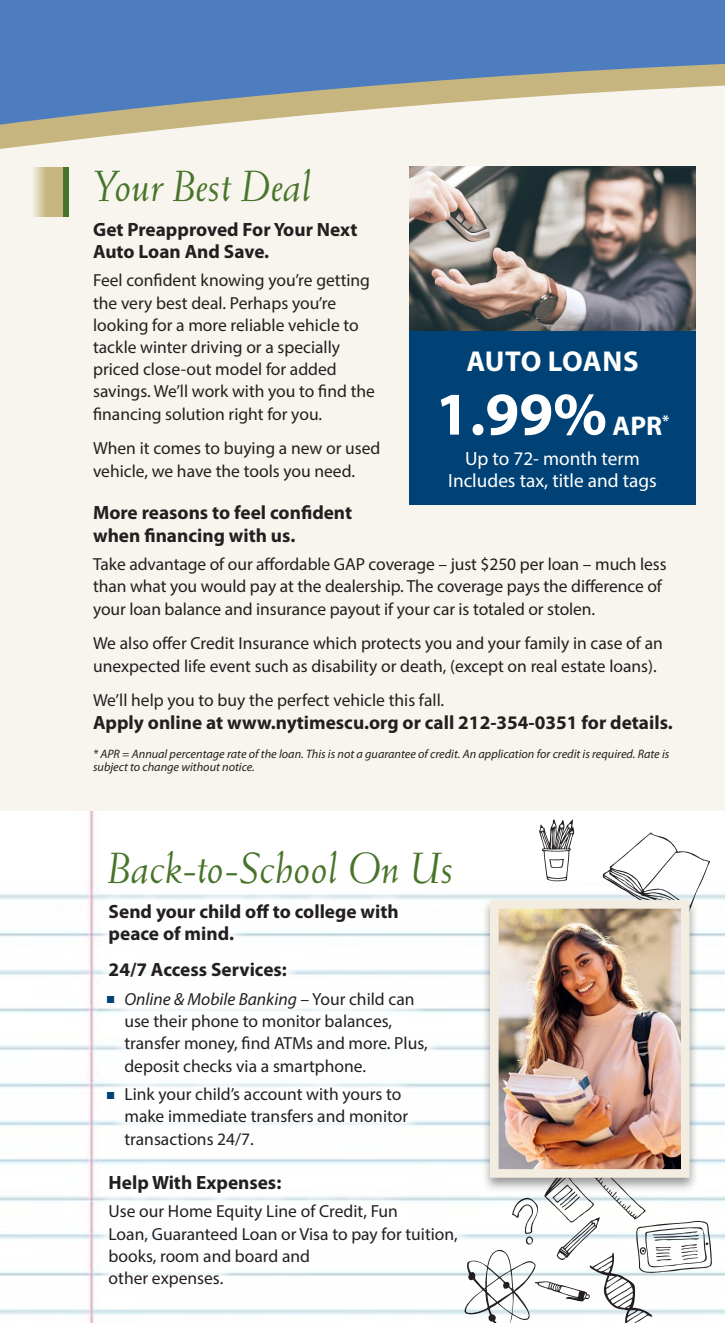
<style>
.page{position:relative;width:725px;height:1323px;background:#fff}
.page>*{position:absolute;margin:0;border:0;box-sizing:border-box;transform-origin:0 0}
.t1{font:700 61.07px "Myriad Pro";color:#fff}
.t2{font:italic 43.75px "Weiss";color:#48742a}
.t3{font:700 28.88px "Myriad Pro";letter-spacing:.005em;color:#fff}
.t4{font:700 27.12px "Myriad Pro";color:#fff}
.t5{font:700 19.25px/22.2px "Myriad Pro";color:#231f20}
.t6{font:19.25px/22.8px "Myriad Pro";color:#fff;text-align:center}
.t7{font:17.5px/22.2px "Myriad Pro";color:#231f20}
.t8{font:italic 12.25px/13.5px "Myriad Pro";color:#231f20}
.t9{font:10.15px "Zapf Dingbats ITC";color:#004275}
.s1{font-style:italic}
</style>
<div class="page">
<img style="left:0;top:811px;width:724px;height:512px">
<div style="left:0;top:71px;width:724px;height:740px;background:#f8f5ee"></div>
<svg style="left:0;top:0;width:724px;height:179px;fill:#4d7dbf"></svg>
<div style="left:410px;top:330px;width:286px;height:174px;background:#004275"></div>
<svg style="left:32px;top:167px;width:31px;height:50px;background:#d1c398"></svg>
<div style="left:63px;top:167px;width:6px;height:50px;background:#48742a"></div>
<img style="left:410px;top:167px;width:285px;height:164px">
<div style="left:94px;top:836px;width:378px;height:466px;background:#fff"></div>
<svg style="left:464px;top:1160px;width:247px;height:163px"></svg>
<svg style="left:602px;top:832px;width:108px;height:84px"></svg>
<svg style="left:539px;top:819px;width:35px;height:63px"></svg>
<div style="left:481px;top:898px;width:217px;height:295px;background:#231f20;opacity:.45"></div>
<img style="left:500px;top:910px;width:179px;height:258px">
<div style="left:490px;top:900px;width:199px;height:278px;border:9px solid #f2ede0"></div>
<p class="t2" style="left:93px;top:160px;width:220px">Your Best Deal</p>
<p class="t5" style="left:93px;top:218px;width:266px">Get Preapproved For Your Next<br>Auto Loan And Save.</p>
<p class="t7" style="left:93px;top:269px;width:283px">Feel confident knowing you’re getting the very best deal. Perhaps you’re looking for a more reliable vehicle to tackle winter driving or a specially priced close-out model for added savings. We’ll work with you to find the financing solution right for you.</p>
<p class="t7" style="left:93px;top:437px;width:289px">When it comes to buying a new or used vehicle, we have the tools you need.</p>
<p class="t5" style="left:93px;top:502px;width:260px">More reasons to feel confident when financing with us.</p>
<p class="t7" style="left:93px;top:553px;width:575px">Take advantage of our affordable GAP coverage – just $250 per loan – much less than what you would pay at the dealership. The coverage pays the difference of your loan balance and insurance payout if your car is totaled or stolen.</p>
<p class="t7" style="left:93px;top:632px;width:571px">We also offer Credit Insurance which protects you and your family in case of an unexpected life event such as disability or death, (except on real estate loans).</p>
<p class="t7" style="left:93px;top:689px;width:352px">We’ll help you to buy the perfect vehicle this fall.</p>
<p class="t5" style="left:93px;top:711px;width:581px">Apply online at www.nytimescu.org or call 212-354-0351 for details.</p>
<p class="t8" style="left:93px;top:747px;width:577px">* APR = Annual percentage rate of the loan. This is not a guarantee of credit. An application for credit is required. Rate is subject to change without notice.</p>
<p class="t3" style="left:466px;top:345px;width:174px">AUTO LOANS</p>
<p class="t1" style="left:435px;top:380px;width:173px">1.99%</p>
<p class="t4" style="left:612px;top:410px;width:58px">APR<sup>*</sup></p>
<p class="t6" style="left:448px;top:447px;width:210px">Up to 72- month term<br>Includes tax, title and tags</p>
<p class="t2" style="left:109px;top:843px;width:347px">Back-to-School On Us</p>
<p class="t5" style="left:109px;top:901px;width:291px">Send your child off to college with peace of mind.</p>
<p class="t5" style="left:109px;top:959px;width:180px">24/7 Access Services:</p>
<p class="t7" style="left:124px;top:988px;width:305px;text-indent:-16px"><span class="s1">• Online &amp; Mobile Banking</span> – Your child can use their phone to monitor balances, transfer money, find ATMs and more. Plus, deposit checks via a smartphone.</p>
<p class="t7" style="left:124px;top:1083px;width:285px;text-indent:-16px">• Link your child’s account with yours to make immediate transfers and monitor transactions 24/7.</p>
<p class="t5" style="left:109px;top:1172px;width:174px">Help With Expenses:</p>
<p class="t7" style="left:109px;top:1200px;width:351px">Use our Home Equity Line of Credit, Fun<br>Loan, Guaranteed Loan or Visa to pay for tuition, books, room and board and<br>other expenses.</p>
<p class="t9" style="left:107px;top:995px;width:9px">■</p>
<p class="t9" style="left:107px;top:1091px;width:9px">■</p>
</div>
